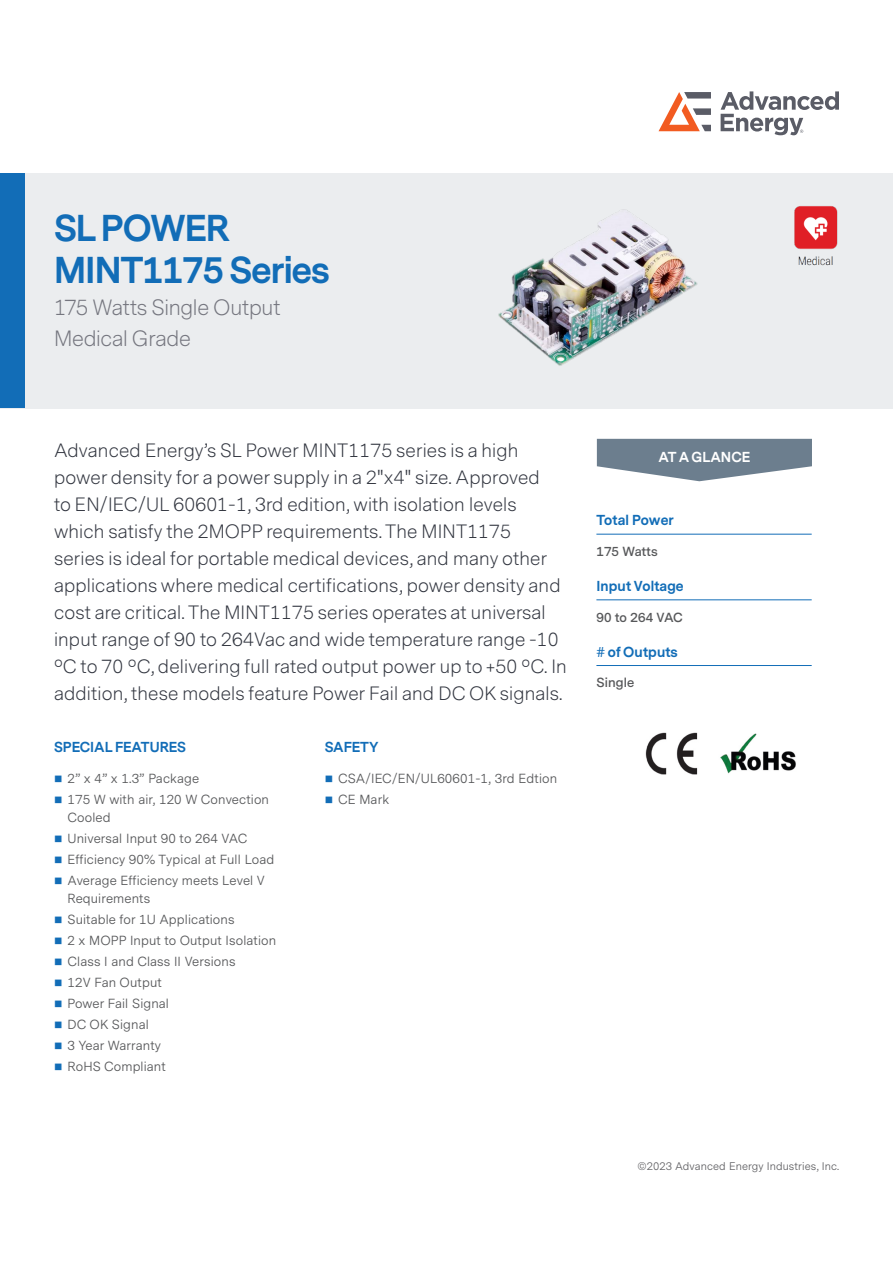
<style>
.page{position:relative;width:893px;height:1263px;background:#fff}
.page>*{position:absolute;margin:0;border:0;box-sizing:border-box;transform-origin:0 0}
.t1{font:700 34.95px/41.8px "Messina Sans";letter-spacing:-.025em;color:#126db7}
.t2{font:300 20.55px/31.5px "Messina Sans";letter-spacing:-.015em;color:#75767f}
.t3{font:300 18px/27px "Messina Sans";letter-spacing:.01em;color:#323640}
.t4{font:700 13.5px "Messina Sans";color:#126db7}
.t5{font:700 13.5px "Messina Sans";color:#fff}
.t6{font:13.2px/18px "Messina Sans";letter-spacing:.01em;color:#57585a}
.t7{font:600 13.2px "Messina Sans";letter-spacing:.01em;color:#57585a}
.t8{font:11.1px "Messina Sans";letter-spacing:.01em;color:#636366}
.s1{color:#126db7}
</style>
<div class="page">
<div style="left:0;top:173px;width:893px;height:235px;background:#ebedef"></div>
<div style="left:0;top:173px;width:24px;height:235px;background:#126db7"></div>
<svg style="left:597px;top:439px;width:215px;height:42px"></svg>
<hr style="left:596px;top:534px;width:216px;height:1px;background:#126db7">
<hr style="left:596px;top:600px;width:216px;height:1px;background:#126db7">
<hr style="left:596px;top:665px;width:216px;height:1px;background:#126db7">
<svg style="left:658px;top:92px;width:53px;height:39px"></svg>
<svg style="left:721px;top:91px;width:118px;height:44px"></svg>
<img style="left:794px;top:206px;width:44px;height:60px">
<img style="left:645px;top:732px;width:151px;height:43px">
<img style="left:498px;top:209px;width:200px;height:157px">
<h1 class="t1" style="left:54px;top:209px;width:277px">SL POWER<br>MINT1175 Series</h1>
<p class="t2" style="left:54px;top:292px;width:228px">175 Watts Single Output<br>Medical Grade</p>
<p class="t3" style="left:54px;top:438px;width:466px">Advanced Energy’s SL Power MINT1175 series is a high</p>
<p class="t5" style="left:658px;top:448px;width:93px">AT A GLANCE</p>
<p class="t3" style="left:54px;top:465px;width:514px">power density for a power supply in a 2"x4" size. Approved<br>to EN/IEC/UL 60601-1, 3rd edition, with isolation levels which satisfy the 2MOPP requirements. The MINT1175<br>series is ideal for portable medical devices, and many other applications where medical certifications, power density and cost are critical. The MINT1175 series operates at universal input range of 90 to 264Vac and wide temperature range -10 ºC to 70 ºC, delivering full rated output power up to +50 ºC. In addition, these models feature Power Fail and DC OK signals.</p>
<p class="t4" style="left:54px;top:738px;width:134px">SPECIAL FEATURES</p>
<p class="t6" style="left:54px;top:770px;width:147px"><span class="s1">■</span> 2” x 4” x 1.3” Package</p>
<p class="t6" style="left:68px;top:791px;width:203px;text-indent:-14px"><span class="s1">■</span> 175 W with air, 120 W Convection<br>Cooled</p>
<p class="t6" style="left:54px;top:830px;width:195px"><span class="s1">■</span> Universal Input 90 to 264 VAC</p>
<p class="t6" style="left:54px;top:851px;width:222px"><span class="s1">■</span> Efficiency 90% Typical at Full Load</p>
<p class="t6" style="left:68px;top:872px;width:199px;text-indent:-14px"><span class="s1">■</span> Average Efficiency meets Level V<br>Requirements</p>
<p class="t6" style="left:54px;top:911px;width:182px"><span class="s1">■</span> Suitable for 1U Applications</p>
<p class="t6" style="left:54px;top:932px;width:224px"><span class="s1">■</span> 2 x MOPP Input to Output Isolation</p>
<p class="t6" style="left:54px;top:953px;width:183px"><span class="s1">■</span> Class I and Class II Versions</p>
<p class="t6" style="left:54px;top:974px;width:109px"><span class="s1">■</span> 12V Fan Output</p>
<p class="t6" style="left:54px;top:995px;width:116px"><span class="s1">■</span> Power Fail Signal</p>
<p class="t6" style="left:54px;top:1016px;width:96px"><span class="s1">■</span> DC OK Signal</p>
<p class="t6" style="left:54px;top:1037px;width:108px"><span class="s1">■</span> 3 Year Warranty</p>
<p class="t6" style="left:54px;top:1058px;width:113px"><span class="s1">■</span> RoHS Compliant</p>
<p class="t4" style="left:596px;top:511px;width:79px">Total Power</p>
<p class="t7" style="left:596px;top:543px;width:63px">175 Watts</p>
<p class="t4" style="left:596px;top:576px;width:89px">Input Voltage</p>
<p class="t7" style="left:596px;top:609px;width:88px">90 to 264 VAC</p>
<p class="t4" style="left:596px;top:642px;width:83px"># of Outputs</p>
<p class="t7" style="left:596px;top:675px;width:39px">Single</p>
<p class="t4" style="left:325px;top:738px;width:55px">SAFETY</p>
<p class="t6" style="left:325px;top:770px;width:234px"><span class="s1">■</span> CSA/IEC/EN/UL60601-1, 3rd Edtion</p>
<p class="t6" style="left:325px;top:791px;width:66px"><span class="s1">■</span> CE Mark</p>
<p class="t8" style="left:637px;top:1160px;width:203px">©2023 Advanced Energy Industries, Inc.</p>
</div>
